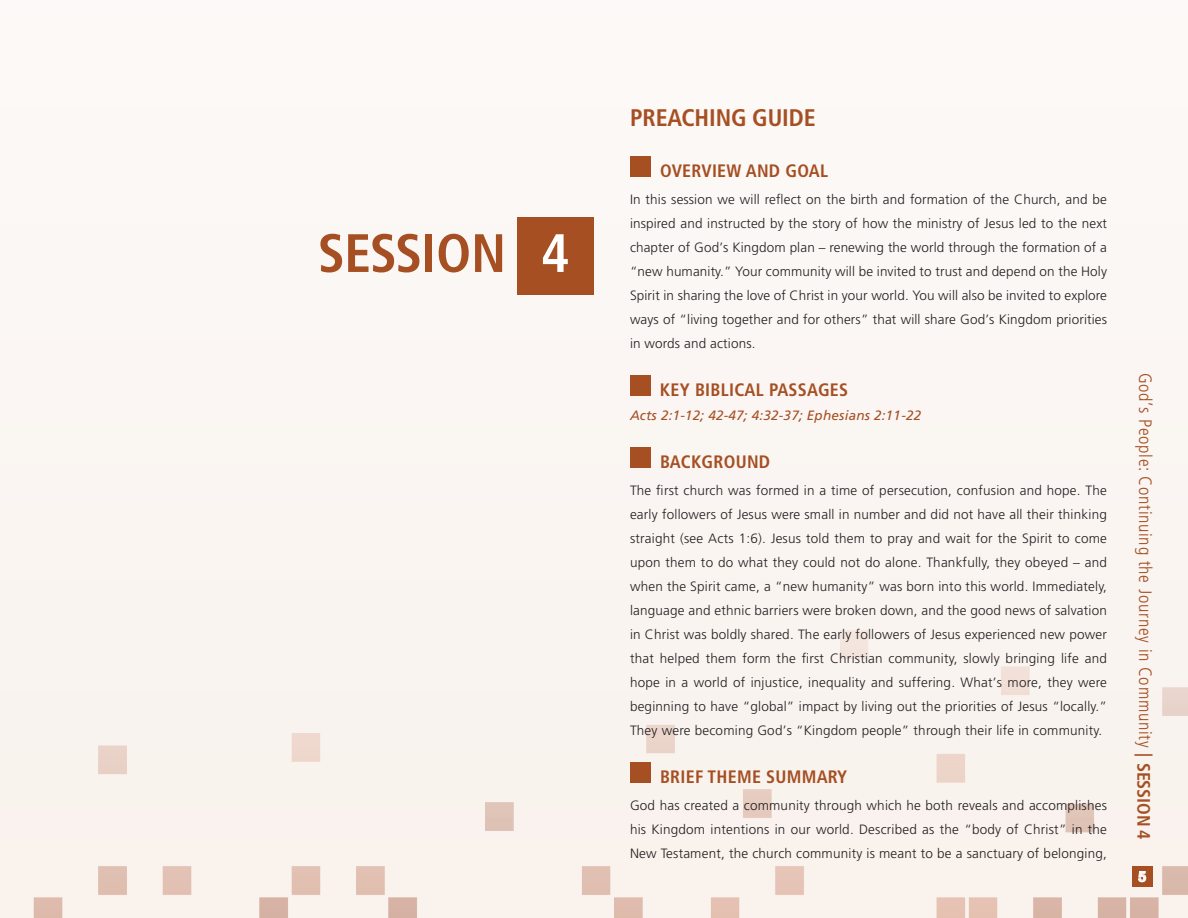
<style>
.page{position:relative;width:1188px;height:918px;background:#fbf7f4}
.page>*{position:absolute;margin:0;border:0;box-sizing:border-box;transform-origin:0 0}
.t1{font:700 condensed 54px "Frutiger";letter-spacing:-.01em;color:#a54f23}
.Body_9_16{font:700 condensed 24px "Frutiger";letter-spacing:-.005em;color:#a54f23}
.Body_9_16-2{font:700 condensed 18px "Frutiger";letter-spacing:.015em;color:#a54f23}
.t2{font:300 condensed 18px "Frutiger";letter-spacing:.04em;color:#a54f23}
.t3{font:500 15px "Akzidenz Grotesk BE";color:#fff}
.Body_9_16-3{font:300 13.5px/24px "Frutiger";letter-spacing:.015em;color:#231f20;text-align:justify}
.Body_9_16-4{font:italic 13.5px "Frutiger";letter-spacing:.015em;color:#a54f23}
.s1{color:#fff}
.s2{font-weight:700}
</style>
<div class="page">
<img style="left:33px;top:630px;width:1155px;height:288px">
<div style="left:630px;top:157px;width:20px;height:20px;background:#a54f23"></div>
<div style="left:630px;top:376px;width:20px;height:20px;background:#a54f23"></div>
<div style="left:630px;top:448px;width:20px;height:20px;background:#a54f23"></div>
<div style="left:630px;top:763px;width:20px;height:20px;background:#a54f23"></div>
<div style="left:517px;top:217px;width:77px;height:77px;background:#a54f23"></div>
<div style="left:1132px;top:866px;width:20px;height:20px;background:#a54f23"></div>
<svg style="left:1138px;top:871px;width:8px;height:11px"></svg>
<p class="t1" style="left:318px;top:221px;width:253px">SESSION <span class="s1">4</span></p>
<p class="Body_9_16" style="left:630px;top:103px;width:187px">PREACHING GUIDE</p>
<p class="Body_9_16-2" style="left:660px;top:160px;width:170px">OVERVIEW AND GOAL</p>
<p class="Body_9_16-3" style="left:630px;top:188px;width:479px">In this session we will reflect on the birth and formation of the Church, and be inspired and instructed by the story of how the ministry of Jesus led to the next chapter of God’s Kingdom plan – renewing the world through the formation of a “new humanity.” Your community will be invited to trust and depend on the Holy Spirit in sharing the love of Christ in your world. You will also be invited to explore ways of “living together and for others” that will share God’s Kingdom priorities in words and actions.</p>
<p class="Body_9_16-2" style="left:660px;top:379px;width:190px">KEY BIBLICAL PASSAGES</p>
<p class="Body_9_16-4" style="left:630px;top:407px;width:293px">Acts 2:1-12; 42-47; 4:32-37; Ephesians 2:11-22</p>
<p class="Body_9_16-2" style="left:660px;top:451px;width:112px">BACKGROUND</p>
<p class="Body_9_16-3" style="left:630px;top:479px;width:479px">The first church was formed in a time of persecution, confusion and hope. The early followers of Jesus were small in number and did not have all their thinking straight (see Acts 1:6). Jesus told them to pray and wait for the Spirit to come upon them to do what they could not do alone. Thankfully, they obeyed – and when the Spirit came, a “new humanity” was born into this world. Immediately, language and ethnic barriers were broken down, and the good news of salvation in Christ was boldly shared. The early followers of Jesus experienced new power that helped them form the first Christian community, slowly bringing life and hope in a world of injustice, inequality and suffering. What’s more, they were beginning to have “global” impact by living out the priorities of Jesus “locally.” They were becoming God’s “Kingdom people” through their life in community.</p>
<p class="Body_9_16-2" style="left:660px;top:766px;width:189px">BRIEF THEME SUMMARY</p>
<p class="Body_9_16-3" style="left:630px;top:794px;width:479px">God has created a community through which he both reveals and accomplishes his Kingdom intentions in our world. Described as the “body of Christ” in the New Testament, the church community is meant to be a sanctuary of belonging,</p>
<h3 class="t2" style="left:1156px;top:373px;width:469px;rotate:90deg">God’s People: Continuing the Journey in Community <span class="s2">| SESSION 4</span></h3>
<p class="t3" style="left:1138px;top:867px;width:10px">5</p>
</div>
